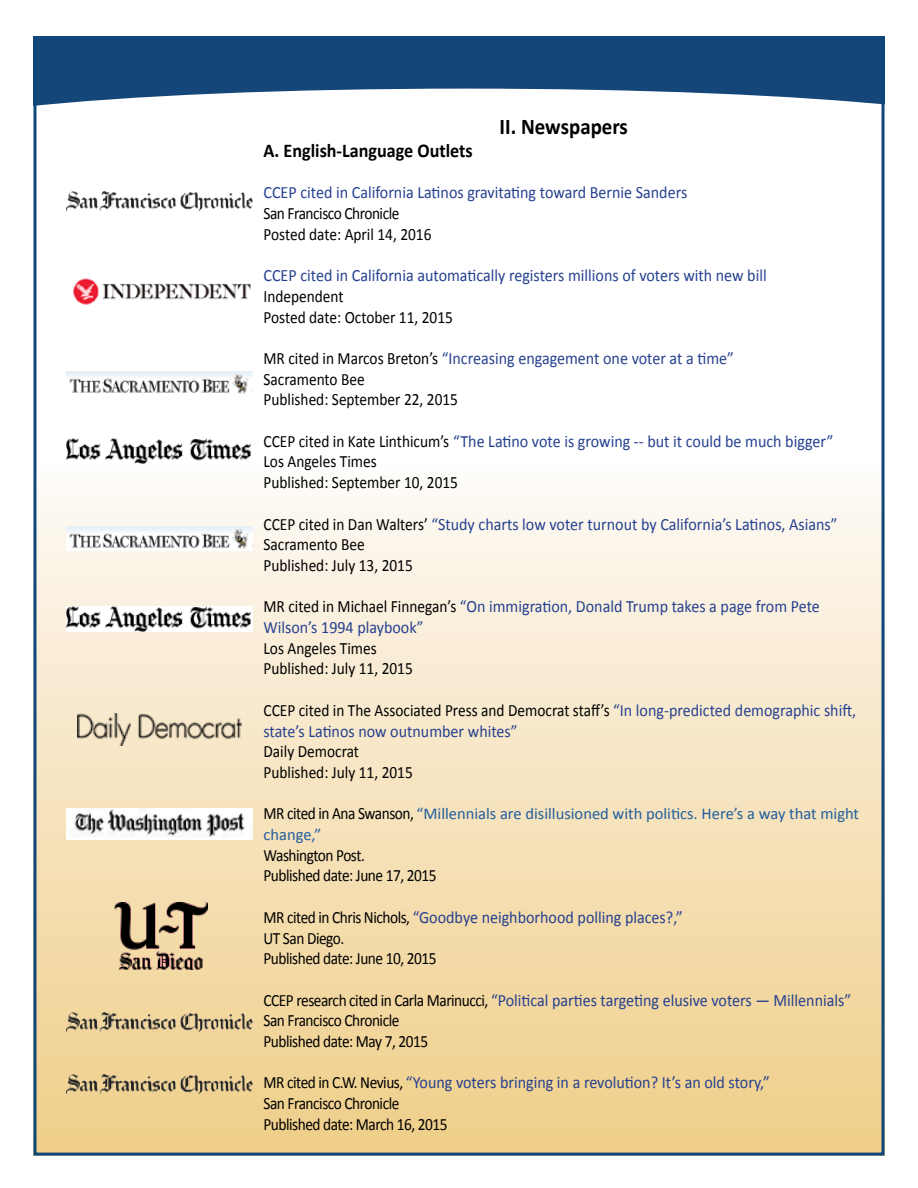
<style>
.page{position:relative;width:918px;height:1188px;background:#fff}
.page>*{position:absolute;margin:0;border:0;box-sizing:border-box;transform-origin:0 0}
.t1{font:700 22.5px "Calibri";color:#000;scale:.93 1}
.t2{font:700 19.5px "Calibri";color:#000;scale:.93 1}
.t3{font:17.25px/20.7px "Calibri";color:#000;scale:.89 1}
.t4{font:17.25px/20.7px "Calibri";letter-spacing:-.03em;color:#000;scale:.89 1}
.t5{font:17.25px/20.7px "Calibri";color:#25408f;scale:.93 1}
.t6{font:16.5px/20.7px "Calibri";color:#215e9e}
.s1{color:#25408f}
.s2{color:#000}
.s3{font-size:17.25px;color:#000}
</style>
<div class="page">
<div style="left:33px;top:283px;width:852px;height:873px;background:linear-gradient(to bottom,#fff,#eccb89)"></div>
<svg style="left:37px;top:41px;width:844px;height:65px;fill:#15467a"></svg>
<img style="left:67px;top:192px;width:185px;height:19px">
<img style="left:68px;top:278px;width:183px;height:30px">
<img style="left:67px;top:371px;width:185px;height:25px">
<img style="left:67px;top:439px;width:185px;height:24px">
<img style="left:67px;top:526px;width:185px;height:24px">
<img style="left:67px;top:607px;width:185px;height:24px">
<img style="left:78px;top:714px;width:164px;height:31px">
<img style="left:67px;top:808px;width:185px;height:32px">
<img style="left:114px;top:903px;width:93px;height:66px">
<img style="left:67px;top:1012px;width:185px;height:19px">
<img style="left:67px;top:1074px;width:185px;height:20px">
<h1 class="t1" style="left:500px;top:112px;width:140px">II. Newspapers</h1>
<p class="t2" style="left:264px;top:138px;width:227px">A. English-Language Outlets</p>
<p class="t5" style="left:264px;top:182px;width:457px">CCEP cited in California Latinos gravitating toward Bernie Sanders</p>
<p class="t4" style="left:264px;top:203px;width:190px">San Francisco Chronicle<br>Posted date: April 14, 2016</p>
<p class="t5" style="left:264px;top:265px;width:543px">CCEP cited in California automatically registers millions of voters with new bill</p>
<p class="t3" style="left:264px;top:286px;width:214px">Independent<br>Posted date: October 11, 2015</p>
<p class="t3" style="left:264px;top:348px;width:530px">MR cited in Marcos Breton’s <span class="s1">“Increasing engagement one voter at a time”<br></span>Sacramento Bee<br>Published: September 22, 2015</p>
<p class="t3" style="left:264px;top:431px;width:642px">CCEP cited in Kate Linthicum’s <span class="s1">“The Latino vote is growing -- but it could be much bigger”<br></span>Los Angeles Times<br>Published: September 10, 2015</p>
<p class="t3" style="left:264px;top:513px;width:647px">CCEP cited in Dan Walters’ <span class="s1">“Study charts low voter turnout by California’s Latinos, Asians”<br></span>Sacramento Bee<br>Published: July 13, 2015</p>
<p class="t5" style="left:264px;top:596px;width:600px"><span class="s2">MR cited in Michael Finnegan’s</span> “On immigration, Donald Trump takes a page from Pete<br>Wilson’s 1994 playbook”</p>
<p class="t3" style="left:264px;top:638px;width:169px">Los Angeles Times<br>Published: July 11, 2015</p>
<p class="t5" style="left:264px;top:700px;width:639px"><span class="s2">CCEP cited in The Associated Press and Democrat staff’s</span> “In long-predicted demographic shift, state’s Latinos now outnumber whites”</p>
<p class="t3" style="left:264px;top:741px;width:169px">Daily Democrat<br>Published: July 11, 2015</p>
<p class="t6" style="left:264px;top:804px;width:597px"><span class="s3">MR cited in Ana Swanson,</span> “Millennials are disillusioned with politics. Here’s a way that might change,”</p>
<p class="t4" style="left:264px;top:845px;width:196px">Washington Post.<br>Published date: June 17, 2015</p>
<p class="t4" style="left:264px;top:907px;width:473px">MR cited in Chris Nichols, <span class="s1">“Goodbye neighborhood polling places?,”<br></span>UT San Diego.<br>Published date: June 10, 2015</p>
<p class="t4" style="left:264px;top:990px;width:662px">CCEP research cited in Carla Marinucci, <span class="s1">“Political parties targeting elusive voters — Millennials”<br></span>San Francisco Chronicle<br>Published date: May 7, 2015</p>
<p class="t4" style="left:264px;top:1072px;width:570px">MR cited in C.W. Nevius, <span class="s1">“Young voters bringing in a revolution? It’s an old story,”<br></span>San Francisco Chronicle<br>Published date: March 16, 2015</p>
</div>
